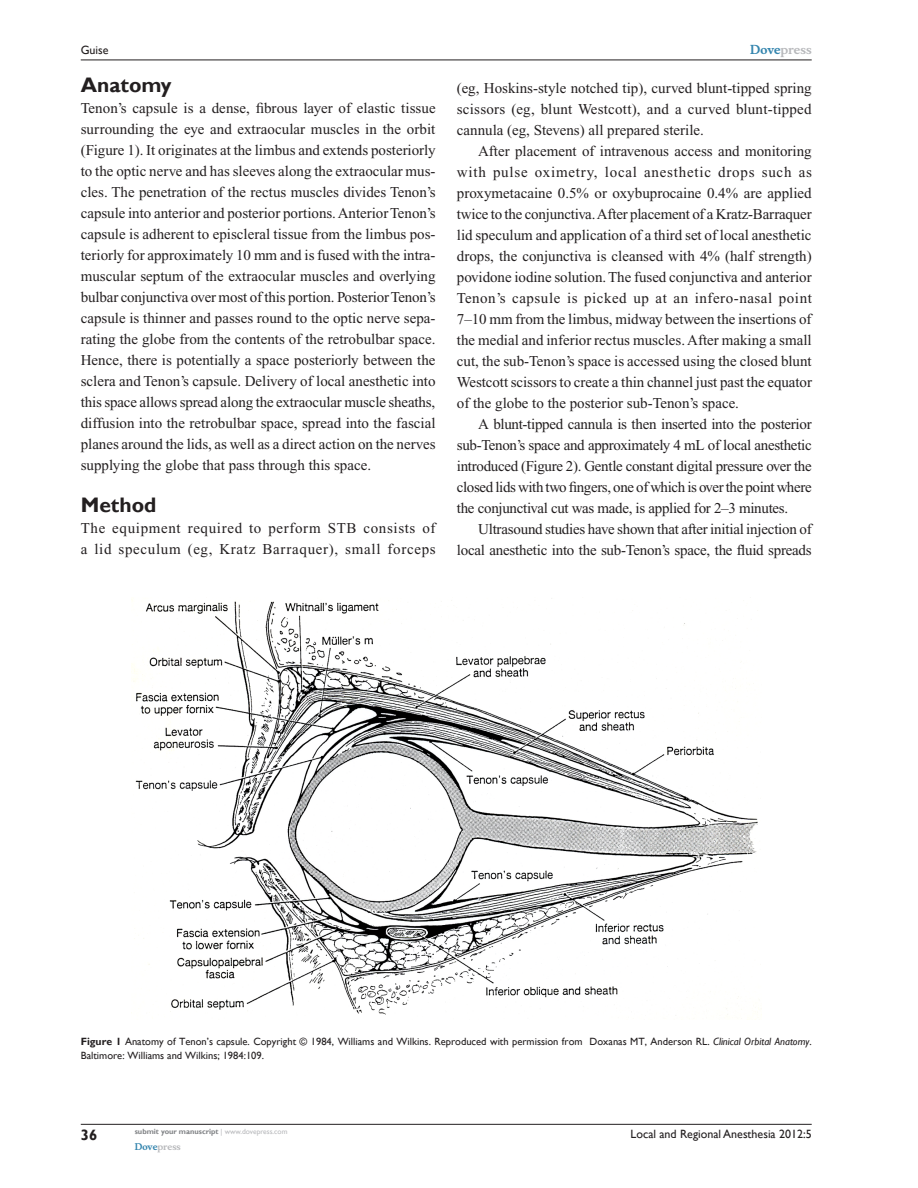
<style>
.page{position:relative;width:918px;height:1188px;background:#fff}
.page>*{position:absolute;margin:0;border:0;box-sizing:border-box;transform-origin:0 0}
.t1{font:700 21px "Gill Sans";color:#231f20}
.TxF{font:15px/21px "Times New Roman";letter-spacing:.015em;color:#231f20;text-align:justify}
.Tx{font:15px/21px "Times New Roman";letter-spacing:-.015em;color:#231f20;text-align:justify}
.TxF-2{font:15px/21px "Times New Roman";letter-spacing:.045em;color:#231f20}
.RunFolio-V{font:700 15px "Gill Sans";color:#231f20}
.RunF-V{font:12px "Gill Sans";color:#231f20}
.RunH-Brand-V{font:700 12px "Musee";color:#b8b9bc}
.RunH-V{font:12px "Gill Sans";color:#231f20}
.FC{font:10.5px/13.5px "Gill Sans";color:#231f20}
.RunF-Brand-V{font:700 9px "Musee";color:#b8b9bc}
.RunF-SubmityourMS-V{font:700 7.5px "Gill Sans";color:#808285}
.s1{color:#3485ae}
.s2{font-weight:700}
.s3{font-style:italic}
.s4{font-weight:400;color:#b8b9bc}
</style>
<div class="page">
<img style="left:131px;top:598px;width:627px;height:422px">
<hr style="left:81px;top:1124px;width:731px;height:1px;background:#231f20">
<hr style="left:81px;top:60px;width:731px;height:1px;background:#231f20">
<p class="RunH-V" style="left:81px;top:43px;width:29px">Guise</p>
<h1 class="t1" style="left:81px;top:73px;width:92px">Anatomy</h1>
<p class="TxF" style="left:81px;top:98px;width:356px">Tenon’s capsule is a dense, fibrous layer of elastic tissue surrounding the eye and extraocular muscles in the orbit (Figure 1). It originates at the limbus and extends posteriorly to the optic nerve and has sleeves along the extraocular mus&shy;cles. The penetration of the rectus muscles divides Tenon’s capsule into anterior and posterior portions. Anterior Tenon’s capsule is adherent to episcleral tissue from the limbus pos&shy;teriorly for approximately 10 mm and is fused with the intra&shy;muscular septum of the extraocular muscles and overlying bulbar conjunctiva over most of this portion. Posterior Tenon’s capsule is thinner and passes round to the optic nerve sepa&shy;rating the globe from the contents of the retrobulbar space.<br>Hence, there is potentially a space posteriorly between the sclera and Tenon’s capsule. Delivery of local anesthetic into this space allows spread along the extraocular muscle sheaths, diffusion into the retrobulbar space, spread into the fascial planes around the lids, as well as a direct action on the nerves supplying the globe that pass through this space.</p>
<h1 class="t1" style="left:81px;top:493px;width:77px">Method</h1>
<p class="TxF-2" style="left:81px;top:518px;width:356px">The equipment required to perform STB consists of a lid speculum (eg, Kratz Barraquer), small forceps</p>
<p class="RunH-Brand-V" style="left:750px;top:43px;width:63px"><span class="s1">Dove</span>press</p>
<p class="TxF" style="left:457px;top:77px;width:356px">(eg, Hoskins-style notched tip), curved blunt-tipped spring scissors (eg, blunt Westcott), and a curved blunt-tipped cannula (eg, Stevens) all prepared sterile.</p>
<p class="Tx" style="left:457px;top:140px;width:357px;text-indent:21px">After placement of intravenous access and monitoring with pulse oximetry, local anesthetic drops such as proxymetacaine 0.5% or oxybuprocaine 0.4% are applied twice to the conjunctiva. After placement of a Kratz-Barraquer lid speculum and application of a third set of local anesthetic drops, the conjunctiva is cleansed with 4% (half strength) povidone iodine solution. The fused conjunctiva and anterior Tenon’s capsule is picked up at an infero-nasal point 7–10 mm from the limbus, midway between the insertions of the medial and inferior rectus muscles. After making a small cut, the sub-Tenon’s space is accessed using the closed blunt Westcott scissors to create a thin channel just past the equator of the globe to the posterior sub-Tenon’s space.</p>
<p class="Tx" style="left:457px;top:413px;width:356px;text-indent:21px">A blunt-tipped cannula is then inserted into the posterior sub-Tenon’s space and approximately 4 mL of local anesthetic introduced (Figure 2). Gentle constant digital pressure over the closed lids with two fingers, one of which is over the point where the conjunctival cut was made, is applied for 2–3 minutes.</p>
<p class="Tx" style="left:457px;top:518px;width:356px;text-align:right">Ultrasound studies have shown that after initial injection of local anesthetic into the sub-Tenon’s space, the fluid spreads</p>
<p class="FC" style="left:81px;top:1035px;width:732px"><span class="s2">Figure 1</span> Anatomy of Tenon’s capsule. Copyright © 1984, Williams and Wilkins. Reproduced with permission from Doxanas MT, Anderson RL. <span class="s3">Clinical Orbital Anatomy</span>.<br>Baltimore: Williams and Wilkins; 1984:109.</p>
<p class="RunFolio-V" style="left:81px;top:1126px;width:18px">36</p>
<p class="RunF-SubmityourMS-V" style="left:135px;top:1127px;width:154px">submit your manuscript <span class="s4">| www.dovepress.com</span></p>
<p class="RunF-Brand-V" style="left:135px;top:1141px;width:48px"><span class="s1">Dove</span>press</p>
<p class="RunF-V" style="left:631px;top:1127px;width:183px">Local and Regional Anesthesia 2012:5</p>
</div>
